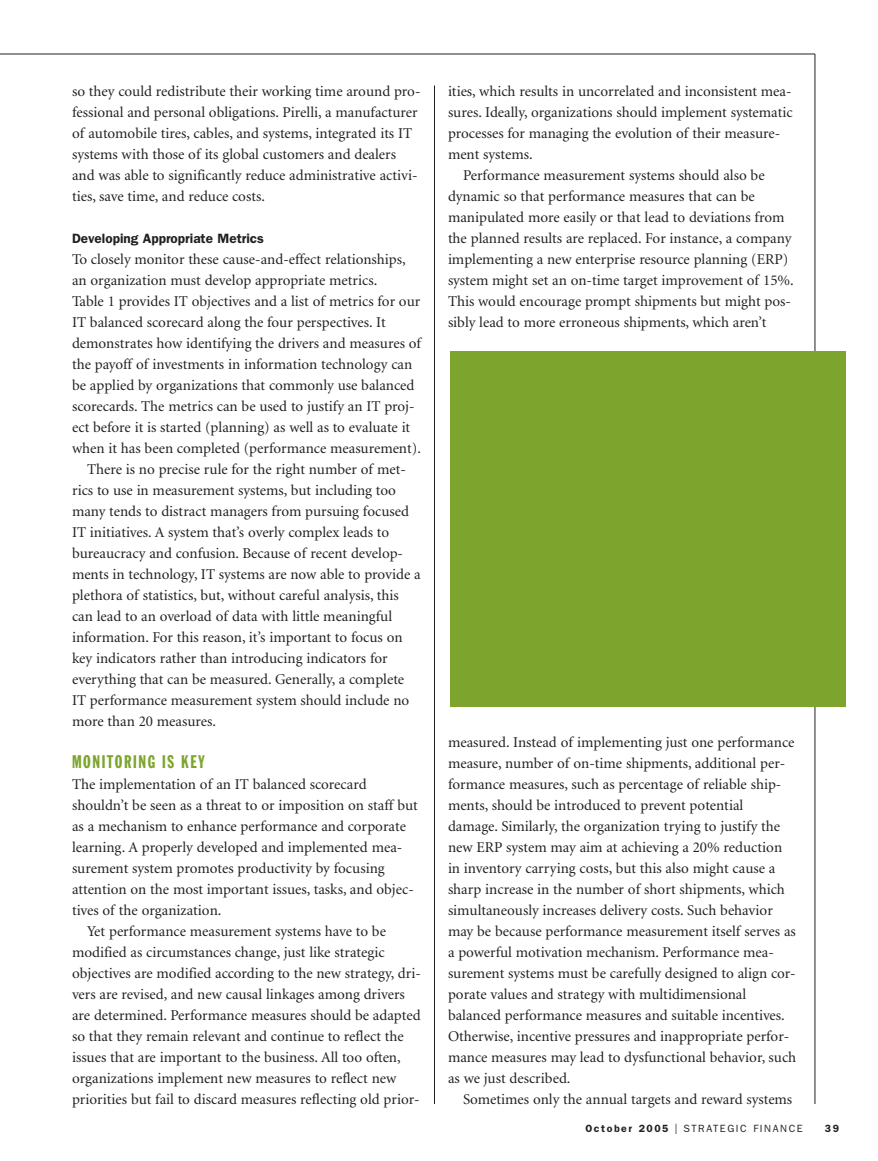
<style>
.page{position:relative;width:878px;height:1161px;background:#fff}
.page>*{position:absolute;margin:0;border:0;box-sizing:border-box;transform-origin:0 0}
.t1{font:18px "Franklin Gothic Extra Cond";letter-spacing:.09em;color:#7da52d}
.t2{font:15px/21px "Minion";color:#231f20}
.t3{font:600 13.5px "Franklin Gothic";color:#231f20}
.t4{font:10.5px "Franklin Gothic";letter-spacing:.15em;color:#231f20}
.t5{font:600 10.5px "Franklin Gothic";color:#231f20}
.s1{font-weight:600}
.s2{font-size:15px}
</style>
<div class="page">
<hr style="left:0;top:54px;width:814px;height:1px;background:#231f20">
<hr style="left:814px;top:54px;width:1px;height:1050px;background:#231f20">
<hr style="left:434px;top:86px;width:1px;height:1018px;background:#231f20">
<div style="left:450px;top:351px;width:396px;height:355px;background:#7da52d"></div>
<p class="t2" style="left:72px;top:82px;width:350px">so they could redistribute their working time around pro&shy;fessional and personal obligations. Pirelli, a manufacturer of automobile tires, cables, and systems, integrated its IT systems with those of its global customers and dealers and was able to significantly reduce administrative activi&shy;ties, save time, and reduce costs.</p>
<p class="t3" style="left:72px;top:234px;width:193px">Developing Appropriate Metrics</p>
<p class="t2" style="left:72px;top:250px;width:335px">To closely monitor these cause-and-effect relationships,</p>
<p class="t2" style="left:72px;top:271px;width:307px">an organization must develop appropriate metrics.</p>
<p class="t2" style="left:72px;top:292px;width:350px">Table 1 provides IT objectives and a list of metrics for our</p>
<p class="t2" style="left:72px;top:313px;width:315px">IT balanced scorecard along the four perspectives. It</p>
<p class="t2" style="left:72px;top:334px;width:350px">demonstrates how identifying the drivers and measures of</p>
<p class="t2" style="left:72px;top:355px;width:342px">the payoff of investments in information technology can</p>
<p class="t2" style="left:72px;top:376px;width:344px">be applied by organizations that commonly use balanced</p>
<p class="t2" style="left:72px;top:397px;width:344px">scorecards. The metrics can be used to justify an IT proj-</p>
<p class="t2" style="left:72px;top:418px;width:340px">ect before it is started (planning) as well as to evaluate it</p>
<p class="t2" style="left:72px;top:439px;width:350px">when it has been completed (performance measurement).</p>
<p class="t2" style="left:87px;top:460px;width:320px">There is no precise rule for the right number of met-</p>
<p class="t2" style="left:72px;top:481px;width:325px">rics to use in measurement systems, but including too</p>
<p class="t2" style="left:72px;top:502px;width:338px">many tends to distract managers from pursuing focused</p>
<p class="t2" style="left:72px;top:523px;width:319px">IT initiatives. A system that’s overly complex leads to</p>
<p class="t2" style="left:72px;top:544px;width:332px">bureaucracy and confusion. Because of recent develop-</p>
<p class="t2" style="left:72px;top:565px;width:350px">ments in technology, IT systems are now able to provide a</p>
<p class="t2" style="left:72px;top:586px;width:328px">plethora of statistics, but, without careful analysis, this</p>
<p class="t2" style="left:72px;top:607px;width:321px">can lead to an overload of data with little meaningful</p>
<p class="t2" style="left:72px;top:628px;width:332px">information. For this reason, it’s important to focus on</p>
<p class="t2" style="left:72px;top:649px;width:317px">key indicators rather than introducing indicators for</p>
<p class="t2" style="left:72px;top:670px;width:333px">everything that can be measured. Generally, a complete</p>
<p class="t2" style="left:72px;top:691px;width:339px">IT performance measurement system should include no</p>
<p class="t2" style="left:72px;top:712px;width:145px">more than 20 measures.</p>
<p class="t1" style="left:72px;top:755px;width:134px">MONITORING IS KEY</p>
<p class="t2" style="left:72px;top:775px;width:296px">The implementation of an IT balanced scorecard</p>
<p class="t2" style="left:72px;top:796px;width:347px">shouldn’t be seen as a threat to or imposition on staff but</p>
<p class="t2" style="left:72px;top:817px;width:335px">as a mechanism to enhance performance and corporate</p>
<p class="t2" style="left:72px;top:838px;width:332px">learning. A properly developed and implemented mea-</p>
<p class="t2" style="left:72px;top:859px;width:314px">surement system promotes productivity by focusing</p>
<p class="t2" style="left:72px;top:880px;width:343px">attention on the most important issues, tasks, and objec-</p>
<p class="t2" style="left:72px;top:901px;width:151px">tives of the organization.</p>
<p class="t2" style="left:87px;top:922px;width:300px">Yet performance measurement systems have to be</p>
<p class="t2" style="left:72px;top:943px;width:314px">modified as circumstances change, just like strategic</p>
<p class="t2" style="left:72px;top:964px;width:350px">objectives are modified according to the new strategy, dri-</p>
<p class="t2" style="left:72px;top:985px;width:334px">vers are revised, and new causal linkages among drivers</p>
<p class="t2" style="left:72px;top:1006px;width:350px">are determined. Performance measures should be adapted</p>
<p class="t2" style="left:72px;top:1027px;width:333px">so that they remain relevant and continue to reflect the</p>
<p class="t2" style="left:72px;top:1048px;width:330px">issues that are important to the business. All too often,</p>
<p class="t2" style="left:72px;top:1069px;width:326px">organizations implement new measures to reflect new</p>
<p class="t2" style="left:72px;top:1090px;width:349px">priorities but fail to discard measures reflecting old prior-</p>
<p class="t2" style="left:448px;top:82px;width:345px">ities, which results in uncorrelated and inconsistent mea-</p>
<p class="t2" style="left:448px;top:103px;width:346px">sures. Ideally, organizations should implement systematic</p>
<p class="t2" style="left:448px;top:124px;width:334px">processes for managing the evolution of their measure-</p>
<p class="t2" style="left:448px;top:145px;width:86px">ment systems.</p>
<p class="t2" style="left:463px;top:166px;width:303px">Performance measurement systems should also be</p>
<p class="t2" style="left:448px;top:187px;width:308px">dynamic so that performance measures that can be</p>
<p class="t2" style="left:448px;top:208px;width:338px">manipulated more easily or that lead to deviations from</p>
<p class="t2" style="left:448px;top:229px;width:345px">the planned results are replaced. For instance, a company</p>
<p class="t2" style="left:448px;top:250px;width:342px">implementing a new enterprise resource planning (ERP)</p>
<p class="t2" style="left:448px;top:271px;width:347px">system might set an on-time target improvement of 15%.</p>
<p class="t2" style="left:448px;top:292px;width:344px">This would encourage prompt shipments but might pos-</p>
<p class="t2" style="left:448px;top:313px;width:320px">sibly lead to more erroneous shipments, which aren’t</p>
<p class="t2" style="left:448px;top:733px;width:349px">measured. Instead of implementing just one performance measure, number of on-time shipments, additional per&shy;formance measures, such as percentage of reliable ship&shy;ments, should be introduced to prevent potential damage. Similarly, the organization trying to justify the new ERP system may aim at achieving a 20% reduction in inventory carrying costs, but this also might cause a sharp increase in the number of short shipments, which simultaneously increases delivery costs. Such behavior may be because performance measurement itself serves as a powerful motivation mechanism. Performance mea&shy;surement systems must be carefully designed to align cor&shy;porate values and strategy with multidimensional balanced performance measures and suitable incentives.<br>Otherwise, incentive pressures and inappropriate perfor&shy;mance measures may lead to dysfunctional behavior, such as we just described.</p>
<p class="t2" style="left:463px;top:1090px;width:331px">Sometimes only the annual targets and reward systems</p>
<p class="t4" style="left:585px;top:1125px;width:219px"><span class="s1">October 2005</span> <span class="s2">I</span> STRATEGIC FINANCE</p>
<p class="t5" style="left:824px;top:1125px;width:16px">39</p>
</div>
